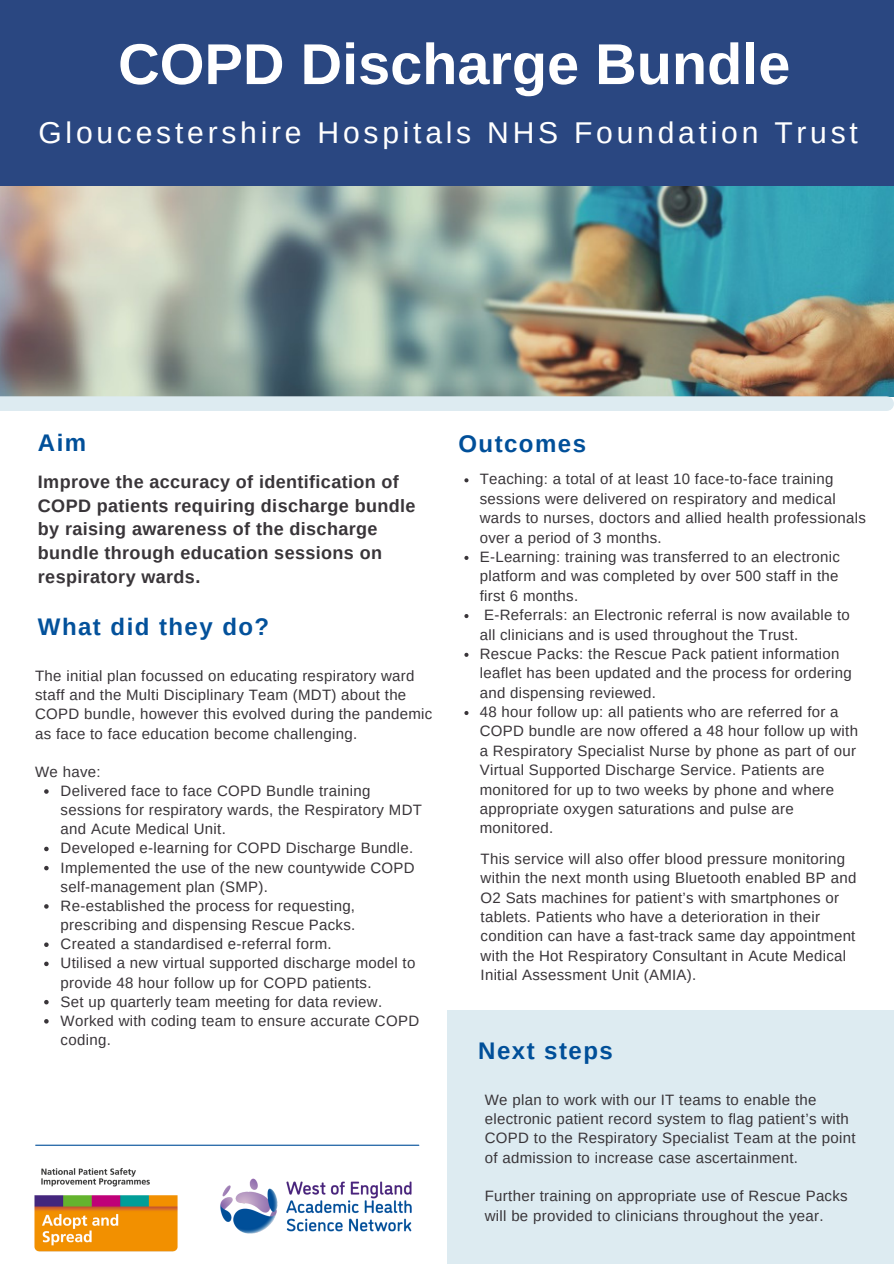
<style>
.page{position:relative;width:894px;height:1264px;background:#fff}
.page>*{position:absolute;margin:0;border:0;box-sizing:border-box;transform-origin:0 0}
.t1{font:700 57.6px "Arimo";color:#fff}
.t2{font:30px "Arimo";letter-spacing:.125em;color:#fff}
.t3{font:700 24px "Arimo";letter-spacing:.06em;color:#004f99}
.t4{font:700 24px "Arimo";letter-spacing:.06em;color:#03519b}
.t5{font:700 18px/23.7px "Arimo";letter-spacing:.02em;color:#393539}
.t6{font:15px/19.4px "Arimo";letter-spacing:.02em;color:#393539}
</style>
<div class="page">
<img style="left:0;top:186px;width:893px;height:211px">
<div style="left:0;top:0;width:893px;height:186px;background:#2a4781"></div>
<img style="left:34px;top:1168px;width:144px;height:84px">
<div style="left:447px;top:1010px;width:446px;height:253px;background:#ddebf1"></div>
<hr style="left:36px;top:1144px;width:382px;height:1px;background:#004f99">
<div style="left:0;top:396px;width:886px;height:15px;background:#ddebf1"></div>
<img style="left:220px;top:1178px;width:192px;height:56px">
<svg style="left:44px;top:789px;width:5px;height:4px"></svg>
<svg style="left:44px;top:846px;width:5px;height:5px"></svg>
<svg style="left:44px;top:865px;width:5px;height:5px"></svg>
<svg style="left:44px;top:904px;width:5px;height:4px"></svg>
<svg style="left:44px;top:942px;width:5px;height:5px"></svg>
<svg style="left:44px;top:961px;width:5px;height:5px"></svg>
<svg style="left:44px;top:999px;width:5px;height:5px"></svg>
<svg style="left:44px;top:1019px;width:5px;height:4px"></svg>
<svg style="left:464px;top:478px;width:4px;height:4px"></svg>
<svg style="left:464px;top:556px;width:4px;height:4px"></svg>
<svg style="left:464px;top:614px;width:4px;height:4px"></svg>
<svg style="left:464px;top:652px;width:4px;height:5px"></svg>
<svg style="left:464px;top:711px;width:4px;height:4px"></svg>
<p class="t1" style="left:118px;top:32px;width:673px">COPD Discharge Bundle</p>
<p class="t2" style="left:38px;top:116px;width:820px">Gloucestershire Hospitals NHS Foundation Trust</p>
<p class="t3" style="left:38px;top:429px;width:50px">Aim</p>
<p class="t5" style="left:38px;top:470px;width:379px">Improve the accuracy of identification of COPD patients requiring discharge bundle by raising awareness of the discharge bundle through education sessions on respiratory wards.</p>
<p class="t4" style="left:38px;top:613px;width:233px">What did they do?</p>
<p class="t6" style="left:35px;top:666px;width:398px">The initial plan focussed on educating respiratory ward staff and the Multi Disciplinary Team (MDT) about the COPD bundle, however this evolved during the pandemic as face to face education become challenging.</p>
<p class="t6" style="left:35px;top:762px;width:67px">We have:</p>
<p class="t6" style="left:61px;top:781px;width:363px">Delivered face to face COPD Bundle training sessions for respiratory wards, the Respiratory MDT and Acute Medical Unit.</p>
<p class="t6" style="left:61px;top:838px;width:354px">Developed e-learning for COPD Discharge Bundle.</p>
<p class="t6" style="left:61px;top:857px;width:355px">Implemented the use of the new countywide COPD self-management plan (SMP).</p>
<p class="t6" style="left:61px;top:896px;width:296px">Re-established the process for requesting, prescribing and dispensing Rescue Packs.</p>
<p class="t6" style="left:61px;top:934px;width:272px">Created a standardised e-referral form.</p>
<p class="t6" style="left:61px;top:953px;width:356px">Utilised a new virtual supported discharge model to provide 48 hour follow up for COPD patients.</p>
<p class="t6" style="left:61px;top:991px;width:323px">Set up quarterly team meeting for data review.</p>
<p class="t6" style="left:61px;top:1011px;width:360px">Worked with coding team to ensure accurate COPD coding.</p>
<p class="t3" style="left:458px;top:430px;width:129px">Outcomes</p>
<p class="t6" style="left:479px;top:469px;width:387px">Teaching: a total of at least 10 face-to-face training sessions were delivered on respiratory and medical wards to nurses, doctors and allied health professionals over a period of 3 months.</p>
<p class="t6" style="left:479px;top:547px;width:361px;text-align:justify">E-Learning: training was transferred to an electronic platform and was completed by over 500 staff in the first 6 months.</p>
<p class="t6" style="left:479px;top:605px;width:371px">E-Referrals: an Electronic referral is now available to all clinicians and is used throughout the Trust.</p>
<p class="t6" style="left:479px;top:644px;width:373px">Rescue Packs: the Rescue Pack patient information leaflet has been updated and the process for ordering and dispensing reviewed.</p>
<p class="t6" style="left:479px;top:702px;width:379px">48 hour follow up: all patients who are referred for a COPD bundle are now offered a 48 hour follow up with a Respiratory Specialist Nurse by phone as part of our Virtual Supported Discharge Service. Patients are monitored for up to two weeks by phone and where appropriate oxygen saturations and pulse are monitored.</p>
<p class="t6" style="left:480px;top:849px;width:377px">This service will also offer blood pressure monitoring within the next month using Bluetooth enabled BP and O2 Sats machines for patient’s with smartphones or tablets. Patients who have a deterioration in their condition can have a fast-track same day appointment with the Hot Respiratory Consultant in Acute Medical Initial Assessment Unit (AMIA).</p>
<p class="t3" style="left:478px;top:1036px;width:136px">Next steps</p>
<p class="t6" style="left:484px;top:1089px;width:372px">We plan to work with our IT teams to enable the electronic patient record system to flag patient’s with COPD to the Respiratory Specialist Team at the point of admission to increase case ascertainment.</p>
<p class="t6" style="left:484px;top:1186px;width:364px">Further training on appropriate use of Rescue Packs will be provided to clinicians throughout the year.</p>
</div>
